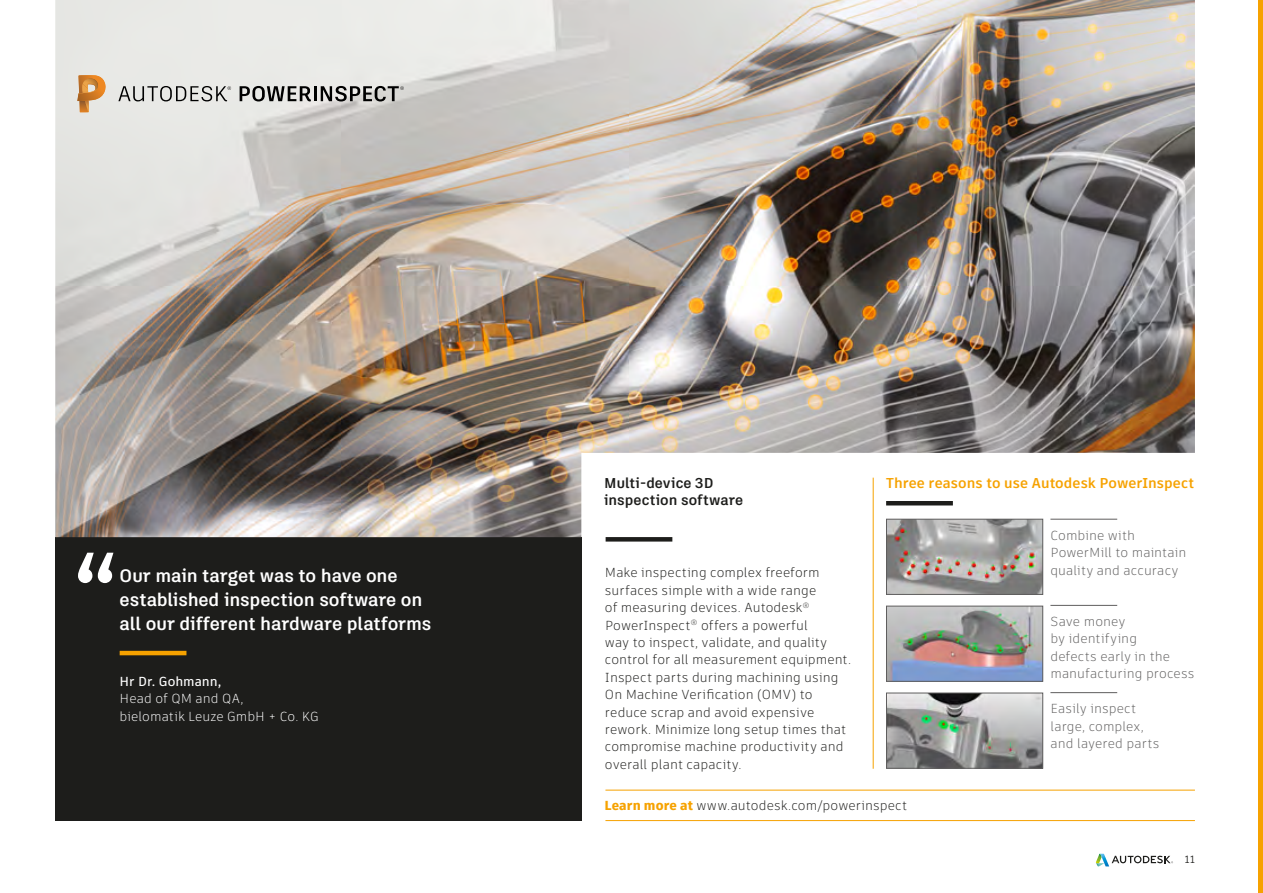
<style>
.page{position:relative;width:1263px;height:893px;background:#fff}
.page>*{position:absolute;margin:0;border:0;box-sizing:border-box;transform-origin:0 0}
.t1{font:700 99px "Artifakt Legend";color:#fff}
.t2{font:700 18px/24px "Artifakt Legend";letter-spacing:-.005em;color:#fff}
.t3{font:700 14.25px "Artifakt Element";letter-spacing:.005em;color:#f6a200}
.t4{font:700 14.25px/17.4px "Artifakt Legend";color:#1d1d1b}
.t5{font:300 13.05px/17.4px "Artifakt Element";letter-spacing:.005em;color:#1d1d1b}
.t6{font:300 13.05px/17.4px "Artifakt Element";letter-spacing:.005em;color:#5f5e5e}
.t7{font:300 13.05px/17.4px "Artifakt Element";letter-spacing:.005em;color:#fff}
.t8{font:500 13.05px "Artifakt Element";color:#fff}
.t9{font:10.5px "Artifakt Element";color:#1d1d1b}
.s1{font-weight:900;color:#f6a200}
</style>
<div class="page">
<svg style="left:1096px;top:854px;width:77px;height:12px"></svg>
<div style="left:1258px;top:0;width:5px;height:893px;background:#f6a200"></div>
<div style="left:55px;top:537px;width:526px;height:284px;background:#1d1d1b"></div>
<hr style="left:605px;top:820px;width:590px;height:1px;background:#f6a200">
<hr style="left:605px;top:790px;width:590px;height:1px;background:#f6a200">
<img style="left:55px;top:0;width:1140px;height:537px">
<hr style="left:873px;top:478px;width:1px;height:291px;background:#f6a200">
<img style="left:888px;top:521px;width:153px;height:72px">
<div style="left:886px;top:519px;width:157px;height:76px;border:1px solid #5f5e5e"></div>
<img style="left:888px;top:608px;width:153px;height:72px">
<div style="left:886px;top:606px;width:157px;height:76px;border:1px solid #5f5e5e"></div>
<hr style="left:1050px;top:605px;width:67px;height:1px;background:#5f5e5e">
<hr style="left:1050px;top:519px;width:67px;height:1px;background:#5f5e5e">
<img style="left:888px;top:695px;width:153px;height:72px">
<div style="left:886px;top:693px;width:157px;height:76px;border:1px solid #5f5e5e"></div>
<hr style="left:1050px;top:692px;width:67px;height:1px;background:#5f5e5e">
<div style="left:606px;top:537px;width:66px;height:5px;background:#1d1d1b"></div>
<hr style="left:886px;top:501px;width:67px;height:4px;background:#1d1d1b">
<hr style="left:120px;top:651px;width:66px;height:4px;background:#f6a200">
<svg style="left:77px;top:75px;width:31px;height:37px"></svg>
<svg style="left:118px;top:86px;width:113px;height:15px;background:#aeafac"></svg>
<svg style="left:240px;top:86px;width:71px;height:15px"></svg>
<hr style="left:314px;top:86px;width:3px;height:15px;background:#000">
<svg style="left:321px;top:86px;width:83px;height:15px"></svg>
<h1 class="t1" style="left:74px;top:522px;width:46px">“</h1>
<h2 class="t2" style="left:120px;top:563px;width:313px">Our main target was to have one established inspection software on all our different hardware platforms</h2>
<p class="t8" style="left:120px;top:672px;width:103px">Hr Dr. Gohmann,</p>
<p class="t7" style="left:120px;top:690px;width:201px">Head of QM and QA,<br>bielomatik Leuze GmbH + Co. KG</p>
<p class="t4" style="left:604px;top:474px;width:140px">Multi-device 3D inspection software</p>
<p class="t5" style="left:605px;top:564px;width:248px">Make inspecting complex freeform surfaces simple with a wide range<br>of measuring devices. Autodesk<sup>® </sup>PowerInspect<sup>®</sup> offers a powerful<br>way to inspect, validate, and quality control for all measurement equipment.<br>Inspect parts during machining using On Machine Verification (OMV) to reduce scrap and avoid expensive rework. Minimize long setup times that compromise machine productivity and overall plant capacity.</p>
<p class="t3" style="left:886px;top:473px;width:309px">Three reasons to use Autodesk PowerInspect</p>
<p class="t6" style="left:1050px;top:527px;width:137px">Combine with<br>PowerMill to maintain quality and accuracy</p>
<p class="t6" style="left:1050px;top:613px;width:146px">Save money<br>by identifying<br>defects early in the manufacturing process</p>
<p class="t6" style="left:1050px;top:700px;width:111px">Easily inspect large, complex, and layered parts</p>
<p class="t5" style="left:604px;top:796px;width:304px"><span class="s1">Learn more at</span> www.autodesk.com/powerinspect</p>
<p class="t9" style="left:1185px;top:852px;width:12px">11</p>
</div>
